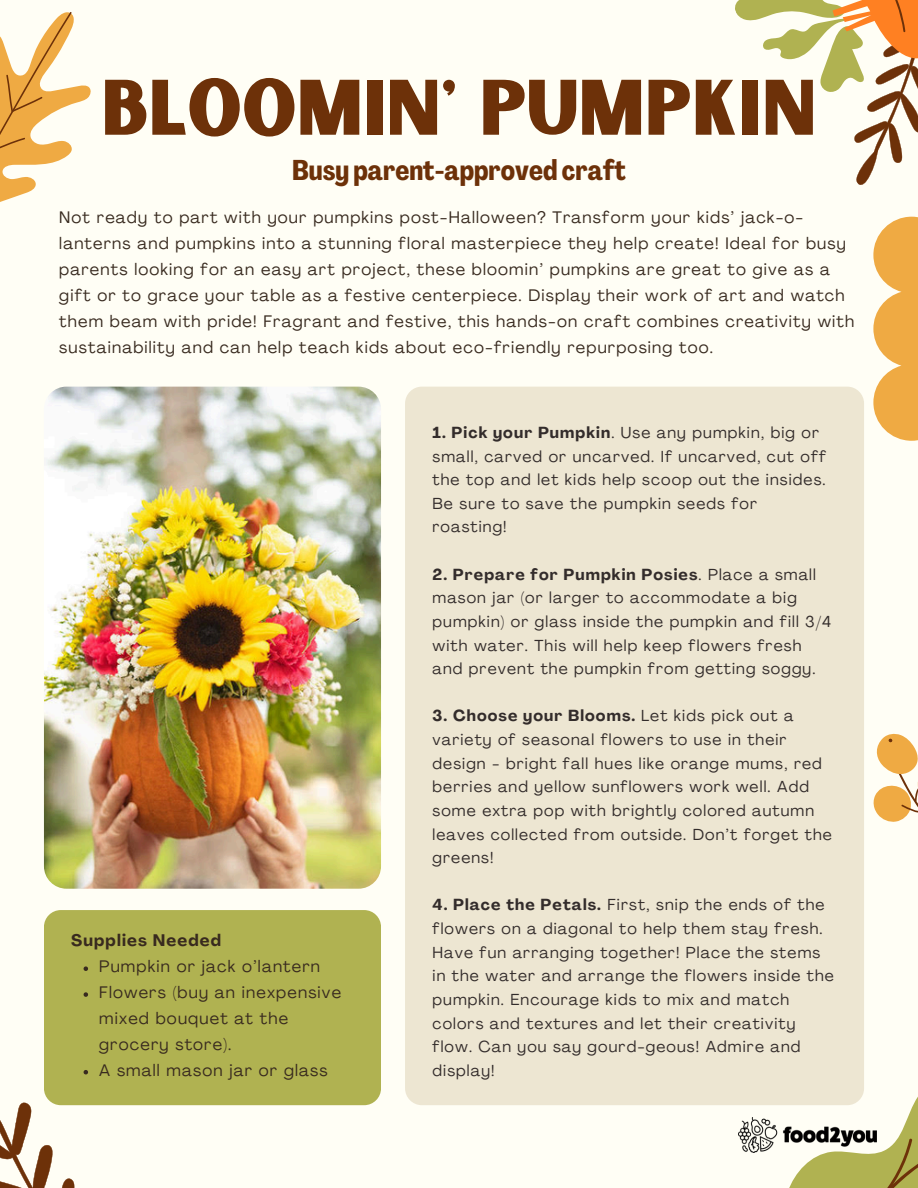
<style>
.page{position:relative;width:918px;height:1188px;background:#fffef5}
.page>*{position:absolute;margin:0;border:0;box-sizing:border-box;transform-origin:0 0}
.t1{font:75px "Sunborn Sans One";color:#6d3109}
.t2{font:700 28.2px "Agrandir Tight";color:#6d3109}
.t3{font:16.5px/25.8px "Agrandir";letter-spacing:.07em;color:#382a1f}
.t4{font:700 16.5px "Agrandir";letter-spacing:.07em;color:#382a1f}
.t5{font:15.75px/23.7px "Agrandir";letter-spacing:.07em;color:#332c2b}
.s1{font-weight:700}
</style>
<div class="page">
<svg style="left:789px;top:1092px;width:129px;height:96px"></svg>
<svg style="left:0;top:12px;width:91px;height:190px"></svg>
<svg style="left:873px;top:217px;width:45px;height:224px"></svg>
<div style="left:44px;top:910px;width:337px;height:195px;background:#b0b251;border-radius:17px"></div>
<div style="left:405px;top:387px;width:459px;height:718px;background:#ede6d2;border-radius:17px"></div>
<svg style="left:735px;top:0;width:183px;height:185px"></svg>
<svg style="left:873px;top:733px;width:45px;height:89px"></svg>
<svg style="left:84px;top:966px;width:4px;height:5px"></svg>
<svg style="left:84px;top:992px;width:4px;height:5px"></svg>
<svg style="left:0;top:1070px;width:295px;height:118px"></svg>
<img style="left:44px;top:387px;width:337px;height:501px;border-radius:23px">
<img style="left:738px;top:1117px;width:139px;height:35px">
<p class="t1" style="left:101px;top:60px;width:717px">BLOOMIN' PUMPKIN</p>
<p class="t2" style="left:292px;top:159px;width:335px">Busy parent-approved craft</p>
<p class="t3" style="left:59px;top:206px;width:796px">Not ready to part with your pumpkins post-Halloween? Transform your kids’ jack-o&shy;lanterns and pumpkins into a stunning floral masterpiece they help create! Ideal for busy parents looking for an easy art project, these bloomin’ pumpkins are great to give as a gift or to grace your table as a festive centerpiece. Display their work of art and watch them beam with pride! Fragrant and festive, this hands-on craft combines creativity with sustainability and can help teach kids about eco-friendly repurposing too.</p>
<h1 class="t4" style="left:71px;top:934px;width:151px">Supplies Needed</h1>
<h2 class="t3" style="left:99px;top:955px;width:222px">Pumpkin or jack o’lantern</h2>
<p class="t3" style="left:99px;top:981px;width:243px">Flowers (buy an inexpensive mixed bouquet at the grocery store).</p>
<p class="t3" style="left:99px;top:1059px;width:230px">A small mason jar or glass</p>
<p class="t5" style="left:433px;top:422px;width:395px"><span class="s1">1. Pick your Pumpkin</span>. Use any pumpkin, big or small, carved or uncarved. If uncarved, cut off the top and let kids help scoop out the insides.<br>Be sure to save the pumpkin seeds for roasting!</p>
<p class="t5" style="left:433px;top:564px;width:400px"><span class="s1">2. Prepare for Pumpkin Posies</span>. Place a small mason jar (or larger to accommodate a big pumpkin) or glass inside the pumpkin and fill 3/4 with water. This will help keep flowers fresh and prevent the pumpkin from getting soggy.</p>
<p class="t5" style="left:433px;top:706px;width:401px"><span class="s1">3. Choose your Blooms.</span> Let kids pick out a variety of seasonal flowers to use in their design - bright fall hues like orange mums, red berries and yellow sunflowers work well. Add some extra pop with brightly colored autumn leaves collected from outside. Don’t forget the greens!</p>
<p class="t5" style="left:433px;top:895px;width:403px"><span class="s1">4. Place the Petals.</span> First, snip the ends of the flowers on a diagonal to help them stay fresh.<br>Have fun arranging together! Place the stems in the water and arrange the flowers inside the pumpkin. Encourage kids to mix and match colors and textures and let their creativity flow. Can you say gourd-geous! Admire and display!</p>
</div>
